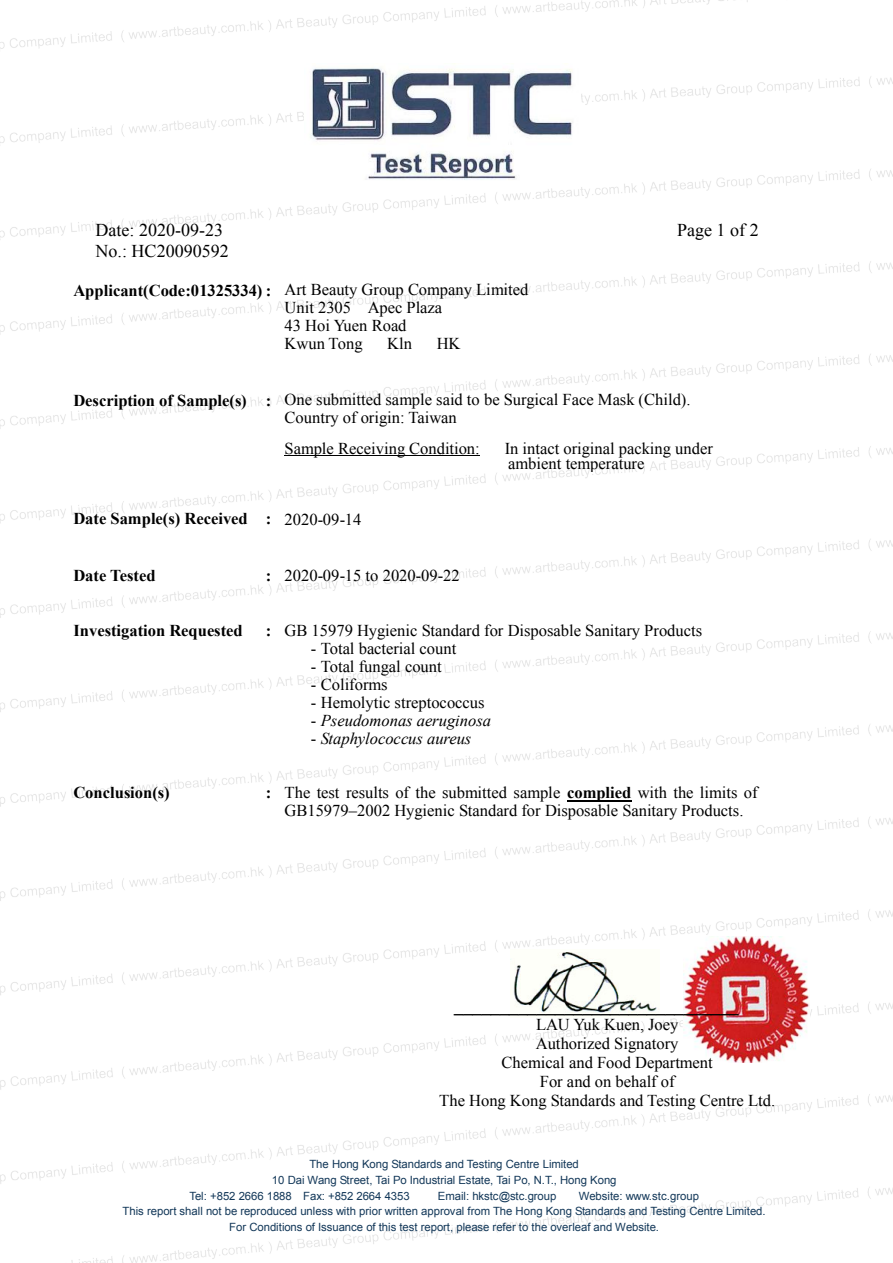
<style>
.page{position:relative;width:893px;height:1263px;background:#fff}
.page>*{position:absolute;margin:0;border:0;box-sizing:border-box;transform-origin:0 0}
.t1{font:18px "Times New Roman";color:#000}
.t2{font:16.5px/18px "Times New Roman";color:#000}
.t3{font:700 16.5px "Times New Roman";color:#000}
.t4{font:italic 16.5px "Times New Roman";color:#000}
.t5{font:16.5px "Arial";color:#000}
.t6{font:11.4px "Arial";color:#133859}
.s1{font-weight:700}
.s2{font-weight:400}
.s3{font-style:normal}
</style>
<div class="page">
<img style="left:0;top:0;width:892px;height:1263px">
<img style="left:683px;top:937px;width:126px;height:125px">
<img style="left:510px;top:949px;width:149px;height:69px">
<img style="left:304px;top:63px;width:276px;height:119px">
<hr style="left:284px;top:456px;width:196px;height:1px;background:#000">
<hr style="left:567px;top:800px;width:64px;height:1px;background:#000">
<p class="t1" style="left:96px;top:218px;width:129px">Date: 2020-09-23</p>
<p class="t1" style="left:677px;top:218px;width:83px">Page 1 of 2</p>
<p class="t1" style="left:96px;top:239px;width:135px">No.: HC20090592</p>
<p class="t2" style="left:284px;top:280px;width:245px;text-indent:-211px"><span class="s1">Applicant(Code:01325334) :</span> Art Beauty Group Company Limited<br>Unit 2305 Apec Plaza<br>43 Hoi Yuen Road<br>Kwun Tong</p>
<p class="t2" style="left:387px;top:334px;width:26px">Kln</p>
<p class="t2" style="left:437px;top:334px;width:25px">HK</p>
<p class="t2" style="left:284px;top:390px;width:407px;text-indent:-211px"><span class="s1">Description of Sample(s) :</span> One submitted sample said to be Surgical Face Mask (Child).<br>Country of origin: Taiwan</p>
<p class="t2" style="left:284px;top:439px;width:197px">Sample Receiving Condition:</p>
<p class="t2" style="left:505px;top:440px;width:209px;line-height:15px">In intact original packing under ambient temperature</p>
<p class="t3" style="left:73px;top:507px;width:289px">Date Sample(s) Received : <span class="s2">2020-09-14</span></p>
<p class="t3" style="left:73px;top:564px;width:84px">Date Tested</p>
<p class="t2" style="left:266px;top:567px;width:195px"><span class="s1">:</span> 2020-09-15 to 2020-09-22</p>
<p class="t3" style="left:73px;top:619px;width:171px">Investigation Requested</p>
<p class="t2" style="left:266px;top:621px;width:438px"><span class="s1">:</span> GB 15979 Hygienic Standard for Disposable Sanitary Products</p>
<p class="t2" style="left:311px;top:639px;width:147px">- Total bacterial count</p>
<p class="t2" style="left:311px;top:657px;width:132px">- Total fungal count</p>
<p class="t2" style="left:311px;top:675px;width:78px">- Coliforms</p>
<p class="t2" style="left:311px;top:693px;width:175px">- Hemolytic streptococcus</p>
<p class="t4" style="left:311px;top:709px;width:182px"><span class="s3">-</span> Pseudomonas aeruginosa</p>
<p class="t4" style="left:311px;top:727px;width:162px"><span class="s3">-</span> Staphylococcus aureus</p>
<p class="t3" style="left:73px;top:781px;width:98px">Conclusion(s)</p>
<p class="t2" style="left:266px;top:783px;width:493px;text-align:center"><span class="s1">:</span> The test results of the submitted sample <span class="s1">complied</span> with the limits of<br>GB15979–2002 Hygienic Standard for Disposable Sanitary Products.</p>
<p class="t5" style="left:454px;top:995px;width:286px">_______________________________</p>
<p class="t2" style="left:439px;top:1015px;width:337px;line-height:19px;text-align:center">LAU Yuk Kuen, Joey<br>Authorized Signatory<br>Chemical and Food Department<br>For and on behalf of<br>The Hong Kong Standards and Testing Centre Ltd.</p>
<p class="t6" style="left:309px;top:1156px;width:271px">The Hong Kong Standards and Testing Centre Limited</p>
<p class="t6" style="left:272px;top:1172px;width:346px">10 Dai Wang Street, Tai Po Industrial Estate, Tai Po, N.T., Hong Kong</p>
<p class="t6" style="left:189px;top:1188px;width:222px">Tel: +852 2666 1888 Fax: +852 2664 4353</p>
<p class="t6" style="left:438px;top:1188px;width:120px">Email: hkstc@stc.group</p>
<p class="t6" style="left:578px;top:1188px;width:122px">Website: www.stc.group</p>
<p class="t6" style="left:123px;top:1204px;width:644px">This report shall not be reproduced unless with prior written approval from The Hong Kong Standards and Testing Centre Limited.</p>
<p class="t6" style="left:229px;top:1220px;width:431px">For Conditions of Issuance of this test report, please refer to the overleaf and Website.</p>
</div>
